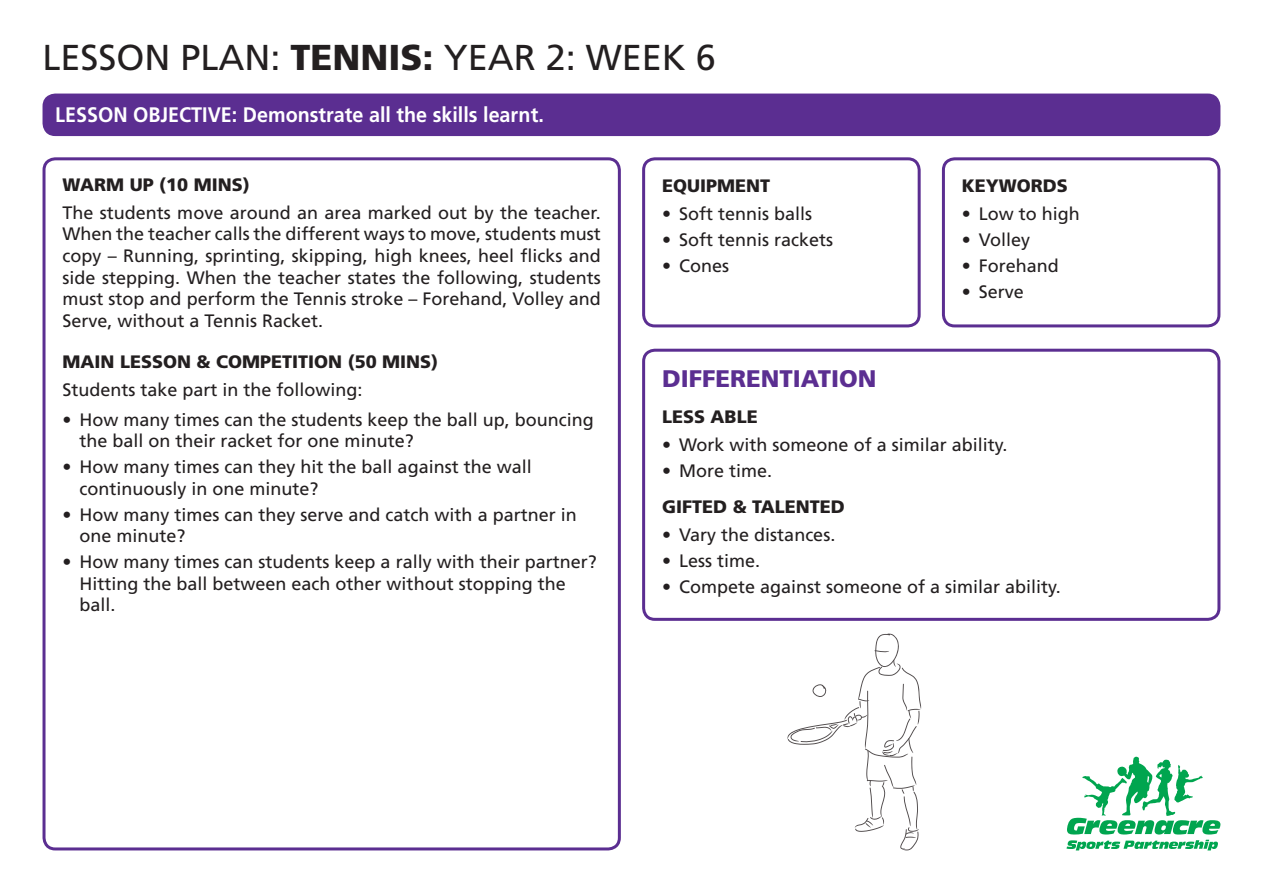
<style>
.page{position:relative;width:1263px;height:893px;background:#fff}
.page>*{position:absolute;margin:0;border:0;box-sizing:border-box;transform-origin:0 0}
.t1{font:36px "Frutiger CE";color:#231f20}
.lesson_heading_colou{font:900 24px "Frutiger CE";color:#5b2e91}
.lesson_objective{font:700 21px "Frutiger CE";color:#fff;scale:.94 1}
.lesson_text_Justifie{font:18px/21.6px "Frutiger CE";color:#231f20}
.lesson_subhead{font:900 18px "Frutiger CE";color:#231f20}
.s1{font-weight:900}
</style>
<div class="page">
<svg style="left:1066px;top:840px;width:152px;height:10px"></svg>
<svg style="left:1067px;top:757px;width:153px;height:77px"></svg>
<div style="left:43px;top:94px;width:1177px;height:42px;background:#5b2e91;border-radius:13px"></div>
<div style="left:43px;top:157px;width:578px;height:693px;border:3px solid #5b2e91;border-radius:11px"></div>
<div style="left:642px;top:157px;width:279px;height:170px;border:3px solid #5b2e91;border-radius:11px"></div>
<div style="left:942px;top:157px;width:278px;height:170px;border:3px solid #5b2e91;border-radius:11px"></div>
<div style="left:642px;top:349px;width:578px;height:272px;border:3px solid #5b2e91;border-radius:11px"></div>
<svg style="left:787px;top:634px;width:134px;height:216px"></svg>
<p class="t1" style="left:43px;top:37px;width:675px">LESSON PLAN: <span class="s1">TENNIS:</span> YEAR 2: WEEK 6</p>
<p class="lesson_objective" style="left:55px;top:102px;width:521px">LESSON OBJECTIVE: Demonstrate all the skills learnt.</p>
<p class="lesson_subhead" style="left:63px;top:174px;width:189px">WARM UP (10 MINS)</p>
<p class="lesson_text_Justifie" style="left:63px;top:202px;width:540px;text-align:justify">The students move around an area marked out by the teacher.<br>When the teacher calls the different ways to move, students must copy – Running, sprinting, skipping, high knees, heel flicks and side stepping. When the teacher states the following, students must stop and perform the Tennis stroke – Forehand, Volley and Serve, without a Tennis Racket.</p>
<p class="lesson_subhead" style="left:63px;top:350px;width:377px">MAIN LESSON &amp; COMPETITION (50 MINS)</p>
<p class="lesson_text_Justifie" style="left:63px;top:378px;width:302px">Students take part in the following:</p>
<p class="lesson_text_Justifie" style="left:80px;top:408px;width:516px;text-indent:-17px">• How many times can the students keep the ball up, bouncing the ball on their racket for one minute?</p>
<p class="lesson_text_Justifie" style="left:80px;top:456px;width:454px;text-indent:-17px">• How many times can they hit the ball against the wall continuously in one minute?</p>
<p class="lesson_text_Justifie" style="left:80px;top:503px;width:499px;text-indent:-17px">• How many times can they serve and catch with a partner in one minute?</p>
<p class="lesson_text_Justifie" style="left:80px;top:551px;width:519px;text-indent:-17px">• How many times can students keep a rally with their partner?<br>Hitting the ball between each other without stopping the ball.</p>
<p class="lesson_subhead" style="left:662px;top:175px;width:110px">EQUIPMENT</p>
<p class="lesson_text_Justifie" style="left:662px;top:203px;width:152px">• Soft tennis balls</p>
<p class="lesson_text_Justifie" style="left:662px;top:229px;width:173px">• Soft tennis rackets</p>
<p class="lesson_text_Justifie" style="left:662px;top:255px;width:69px">• Cones</p>
<p class="lesson_subhead" style="left:962px;top:175px;width:108px">KEYWORDS</p>
<p class="lesson_text_Justifie" style="left:962px;top:203px;width:120px">• Low to high</p>
<p class="lesson_text_Justifie" style="left:962px;top:229px;width:70px">• Volley</p>
<p class="lesson_text_Justifie" style="left:962px;top:255px;width:99px">• Forehand</p>
<p class="lesson_text_Justifie" style="left:962px;top:281px;width:64px">• Serve</p>
<p class="lesson_heading_colou" style="left:662px;top:364px;width:216px">DIFFERENTIATION</p>
<p class="lesson_subhead" style="left:662px;top:406px;width:97px">LESS ABLE</p>
<p class="lesson_text_Justifie" style="left:662px;top:434px;width:347px">• Work with someone of a similar ability.</p>
<p class="lesson_text_Justifie" style="left:662px;top:460px;width:112px">• More time.</p>
<p class="lesson_subhead" style="left:662px;top:496px;width:184px">GIFTED &amp; TALENTED</p>
<p class="lesson_text_Justifie" style="left:662px;top:524px;width:175px">• Vary the distances.</p>
<p class="lesson_text_Justifie" style="left:662px;top:550px;width:100px">• Less time.</p>
<p class="lesson_text_Justifie" style="left:662px;top:576px;width:400px">• Compete against someone of a similar ability.</p>
</div>
